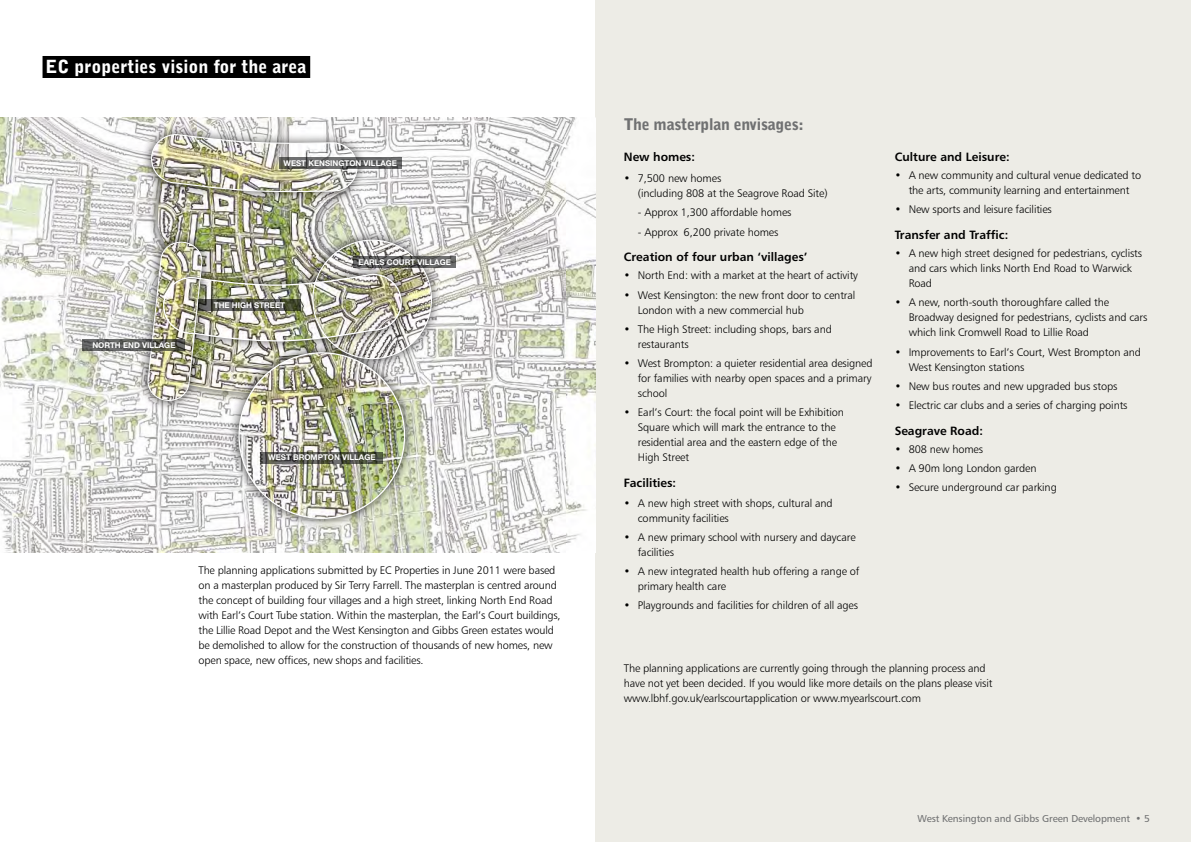
<style>
.page{position:relative;width:1191px;height:842px;background:#fff}
.page>*{position:absolute;margin:0;border:0;box-sizing:border-box;transform-origin:0 0}
.t1{font:900 18px "Bell Gothic Std";color:#fff}
.t2{font:900 16px "Bell Gothic Std";letter-spacing:-.02em;color:#707172}
.t3{font:12px "Humanist 777 BT Bold B";color:#000}
.t4{font:11px/15px "Humanist 777 BT Light B";letter-spacing:-.01em;color:#000}
.t5{font:10px "Humanist 777 BT Roman B";letter-spacing:-.01em;color:#707172}
.t6{font:700 7.9px "Helvetica Neue";color:#fff}
</style>
<div class="page">
<div style="left:595px;top:0;width:596px;height:842px;background:#edece6"></div>
<img style="left:0;top:118px;width:595px;height:435px">
<div style="left:147px;top:136px;width:255px;height:384px;background:#000;opacity:.75"></div>
<img style="left:158px;top:146px;width:234px;height:363px">
<div style="left:302px;top:230px;width:140px;height:139px;background:#000;opacity:.75"></div>
<img style="left:313px;top:240px;width:118px;height:119px;border-radius:59px">
<div style="left:228px;top:342px;width:187px;height:187px;background:#000;opacity:.75"></div>
<img style="left:239px;top:353px;width:165px;height:165px;border-radius:83px">
<div style="left:141px;top:124px;width:226px;height:78px;background:#000;opacity:.75"></div>
<div style="left:153px;top:264px;width:258px;height:88px;background:#000;opacity:.75"></div>
<div style="left:137px;top:232px;width:75px;height:179px;background:#000;opacity:.75"></div>
<img style="left:150px;top:133px;width:208px;height:61px">
<img style="left:146px;top:241px;width:256px;height:162px">
<svg style="left:83px;top:339px;width:102px;height:12px"></svg>
<svg style="left:353px;top:256px;width:103px;height:12px"></svg>
<svg style="left:261px;top:452px;width:122px;height:11px"></svg>
<svg style="left:279px;top:157px;width:122px;height:12px"></svg>
<svg style="left:198px;top:299px;width:102px;height:12px"></svg>
<div style="left:43px;top:56px;width:267px;height:22px;background:#000"></div>
<h1 class="t1" style="left:45px;top:56px;width:263px">EC properties vision for the area</h1>
<p class="t6" style="left:283px;top:158px;width:115px">WEST KENSINGTON VILLAGE</p>
<p class="t6" style="left:92px;top:340px;width:85px">NORTH END VILLAGE</p>
<p class="t6" style="left:214px;top:300px;width:73px">THE HIGH STREET</p>
<p class="t6" style="left:358px;top:257px;width:94px">EARLS COURT VILLAGE</p>
<p class="t6" style="left:268px;top:453px;width:109px">WEST BROMPTON VILLAGE</p>
<p class="t4" style="left:198px;top:562px;width:364px">The planning applications submitted by EC Properties in June 2011 were based on a masterplan produced by Sir Terry Farrell. The masterplan is centred around the concept of building four villages and a high street, linking North End Road with Earl’s Court Tube station. Within the masterplan, the Earl’s Court buildings, the Lillie Road Depot and the West Kensington and Gibbs Green estates would be demolished to allow for the construction of thousands of new homes, new open space, new offices, new shops and facilities.</p>
<h2 class="t2" style="left:624px;top:115px;width:182px">The masterplan envisages:</h2>
<p class="t3" style="left:624px;top:150px;width:73px">New homes:</p>
<p class="t4" style="left:638px;top:171px;width:191px;text-indent:-14px">• 7,500 new homes<br>(including 808 at the Seagrove Road Site)</p>
<p class="t4" style="left:638px;top:205px;width:155px">- Approx 1,300 affordable homes</p>
<p class="t4" style="left:638px;top:224px;width:142px">- Approx 6,200 private homes</p>
<p class="t3" style="left:624px;top:250px;width:185px">Creation of four urban ‘villages’</p>
<p class="t4" style="left:624px;top:268px;width:236px">• North End: with a market at the heart of activity</p>
<p class="t4" style="left:638px;top:287px;width:219px;text-indent:-14px">• West Kensington: the new front door to central<br>London with a new commercial hub</p>
<p class="t4" style="left:638px;top:321px;width:195px;text-indent:-14px">• The High Street: including shops, bars and restaurants</p>
<p class="t4" style="left:638px;top:356px;width:236px;text-align:justify;text-indent:-14px">• West Brompton: a quieter residential area designed for families with nearby open spaces and a primary school</p>
<p class="t4" style="left:638px;top:405px;width:207px;text-indent:-14px">• Earl’s Court: the focal point will be Exhibition Square which will mark the entrance to the residential area and the eastern edge of the High Street</p>
<p class="t3" style="left:624px;top:475px;width:54px">Facilities:</p>
<p class="t4" style="left:638px;top:495px;width:196px;text-indent:-14px">• A new high street with shops, cultural and community facilities</p>
<p class="t4" style="left:638px;top:529px;width:219px;text-indent:-14px">• A new primary school with nursery and daycare facilities</p>
<p class="t4" style="left:638px;top:563px;width:223px;text-indent:-14px">• A new integrated health hub offering a range of primary health care</p>
<p class="t4" style="left:624px;top:598px;width:236px">• Playgrounds and facilities for children of all ages</p>
<p class="t3" style="left:894px;top:150px;width:116px">Culture and Leisure:</p>
<p class="t4" style="left:894px;top:168px;width:248px;text-align:center">• A new community and cultural venue dedicated to the arts, community learning and entertainment</p>
<p class="t4" style="left:894px;top:202px;width:159px">• New sports and leisure facilities</p>
<p class="t3" style="left:894px;top:228px;width:115px">Transfer and Traffic:</p>
<p class="t4" style="left:908px;top:246px;width:235px;text-indent:-14px">• A new high street designed for pedestrians, cyclists and cars which links North End Road to Warwick<br>Road</p>
<p class="t4" style="left:908px;top:295px;width:240px;text-indent:-14px">• A new, north-south thoroughfare called the<br>Broadway designed for pedestrians, cyclists and cars which link Cromwell Road to Lillie Road</p>
<p class="t4" style="left:908px;top:344px;width:234px;text-indent:-14px">• Improvements to Earl’s Court, West Brompton and<br>West Kensington stations</p>
<p class="t4" style="left:894px;top:378px;width:224px">• New bus routes and new upgraded bus stops</p>
<p class="t4" style="left:894px;top:398px;width:234px">• Electric car clubs and a series of charging points</p>
<p class="t3" style="left:894px;top:423px;width:90px">Seagrave Road:</p>
<p class="t4" style="left:894px;top:441px;width:90px">• 808 new homes</p>
<p class="t4" style="left:894px;top:461px;width:143px">• A 90m long London garden</p>
<p class="t4" style="left:894px;top:480px;width:164px">• Secure underground car parking</p>
<p class="t4" style="left:624px;top:660px;width:370px">The planning applications are currently going through the planning process and have not yet been decided. If you would like more details on the plans please visit www.lbhf.gov.uk/earlscourtapplication or www.myearlscourt.com</p>
<p class="t5" style="left:917px;top:812px;width:234px">West Kensington and Gibbs Green Development • 5</p>
</div>
